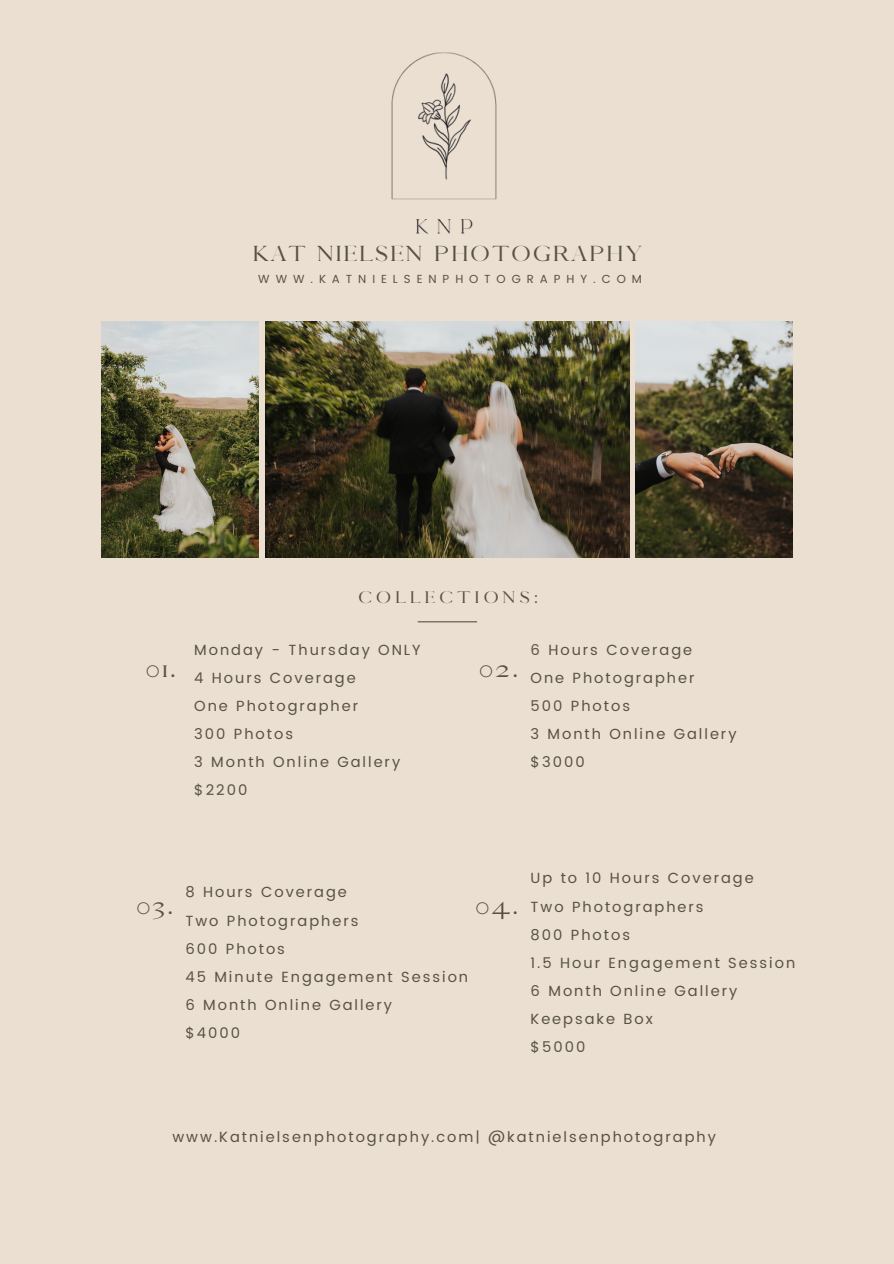
<style>
.page{position:relative;width:894px;height:1264px;background:#fff}
.page>*{position:absolute;margin:0;border:0;box-sizing:border-box;transform-origin:0 0}
.t1{font:23.55px "Pierson";letter-spacing:.105em;color:#585242}
.t2{font:20.7px "Pierson";letter-spacing:.105em;color:#585242}
.t3{font:15.9px "Pierson";letter-spacing:.27em;color:#585242}
.t4{font:14.7px "Poppins";letter-spacing:.135em;color:#585242}
.t5{font:11.7px "Poppins";letter-spacing:.505em;color:#585242}
</style>
<div class="page">
<div style="left:0;top:0;width:893px;height:1263px;background:#eadfd1"></div>
<img style="left:265px;top:321px;width:364px;height:236px">
<img style="left:635px;top:321px;width:157px;height:236px">
<img style="left:102px;top:321px;width:156px;height:236px">
<hr style="left:418px;top:621px;width:58px;height:1px;background:#585242">
<img style="left:391px;top:52px;width:106px;height:182px">
<p class="t2" style="left:253px;top:242px;width:390px">KAT NIELSEN PHOTOGRAPHY</p>
<p class="t5" style="left:258px;top:272px;width:385px">WWW.KATNIELSENPHOTOGRAPHY.COM</p>
<p class="t1" style="left:146px;top:654px;width:30px">01.</p>
<p class="t3" style="left:358px;top:588px;width:179px">COLLECTIONS:</p>
<p class="t4" style="left:194px;top:641px;width:228px">Monday - Thursday ONLY</p>
<p class="t4" style="left:194px;top:669px;width:163px">4 Hours Coverage</p>
<p class="t4" style="left:194px;top:697px;width:165px">One Photographer</p>
<p class="t4" style="left:194px;top:725px;width:100px">300 Photos</p>
<p class="t4" style="left:194px;top:753px;width:207px">3 Month Online Gallery</p>
<p class="t4" style="left:194px;top:781px;width:55px">$2200</p>
<p class="t1" style="left:479px;top:654px;width:39px">02.</p>
<p class="t4" style="left:530px;top:641px;width:163px">6 Hours Coverage</p>
<p class="t4" style="left:530px;top:669px;width:165px">One Photographer</p>
<p class="t4" style="left:530px;top:697px;width:101px">500 Photos</p>
<p class="t4" style="left:530px;top:725px;width:207px">3 Month Online Gallery</p>
<p class="t4" style="left:530px;top:753px;width:56px">$3000</p>
<p class="t1" style="left:136px;top:891px;width:37px">03.</p>
<p class="t4" style="left:185px;top:883px;width:163px">8 Hours Coverage</p>
<p class="t4" style="left:185px;top:912px;width:174px">Two Photographers</p>
<p class="t4" style="left:185px;top:940px;width:101px">600 Photos</p>
<p class="t4" style="left:185px;top:968px;width:284px">45 Minute Engagement Session</p>
<p class="t4" style="left:185px;top:996px;width:208px">6 Month Online Gallery</p>
<p class="t4" style="left:185px;top:1024px;width:56px">$4000</p>
<p class="t1" style="left:475px;top:891px;width:43px">04.</p>
<p class="t4" style="left:530px;top:869px;width:224px">Up to 10 Hours Coverage</p>
<p class="t4" style="left:530px;top:897px;width:174px">Two Photographers</p>
<p class="t4" style="left:530px;top:926px;width:101px">800 Photos</p>
<p class="t4" style="left:530px;top:954px;width:266px">1.5 Hour Engagement Session</p>
<p class="t4" style="left:530px;top:982px;width:208px">6 Month Online Gallery</p>
<p class="t4" style="left:530px;top:1010px;width:124px">Keepsake Box</p>
<p class="t4" style="left:530px;top:1038px;width:56px">$5000</p>
<p class="t4" style="left:172px;top:1127px;width:544px">www.Katnielsenphotography.com| @katnielsenphotography</p>
</div>
